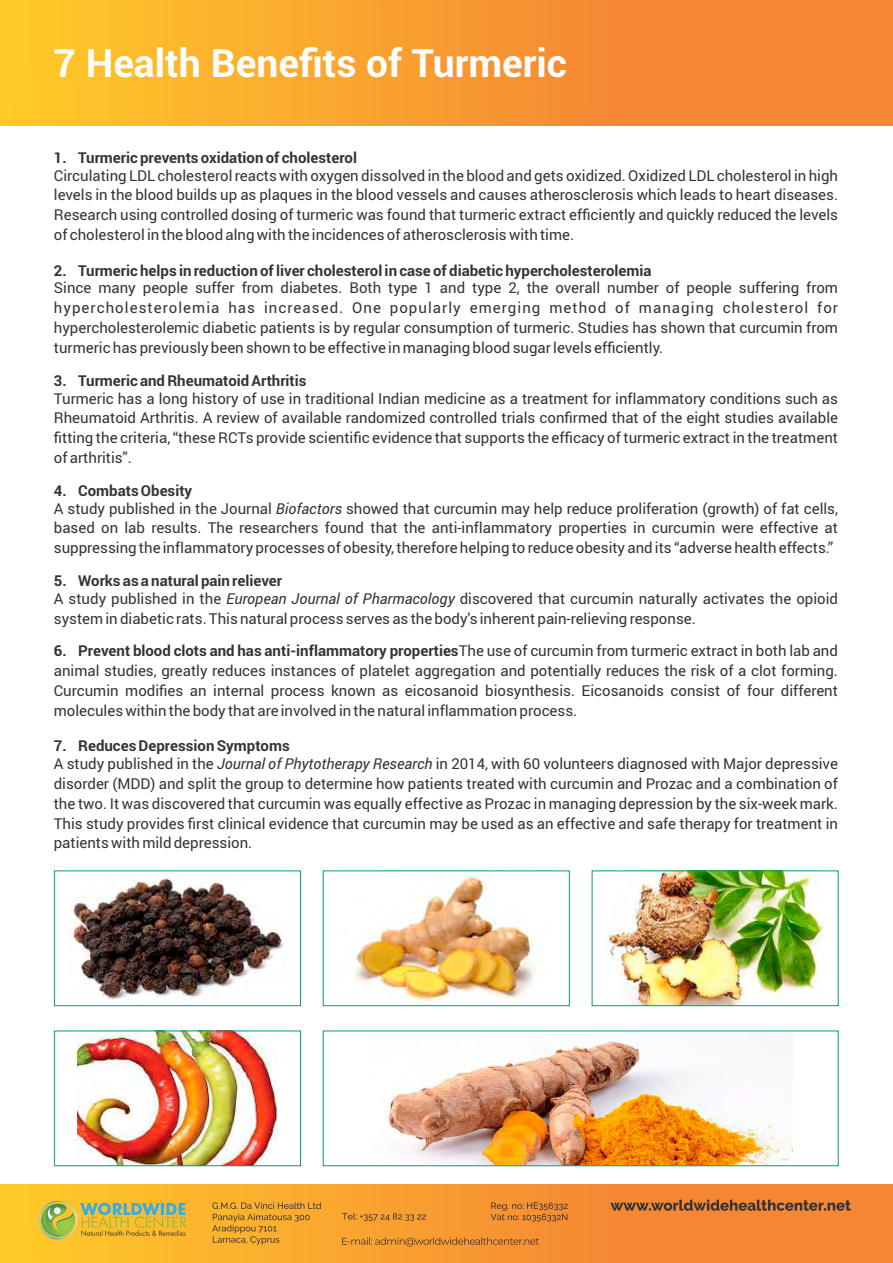
<style>
.page{position:relative;width:893px;height:1263px;background:#fff}
.page>*{position:absolute;margin:0;border:0;box-sizing:border-box;transform-origin:0 0}
.t1{font:700 39px "Roboto";color:#fdfdfd}
.t2{font:15px/19.8px "Roboto";color:#353435;text-align:justify}
.t3{font:700 15px "Roboto";color:#353435}
.s1{font-weight:700}
.s2{font-style:italic}
</style>
<div class="page">
<div style="left:0;top:1185px;width:893px;height:78px;background:linear-gradient(to right,#ffc62a,#f37736)"></div>
<div style="left:0;top:0;width:893px;height:125px;background:linear-gradient(to right,#ffc62a,#f37736)"></div>
<svg style="left:39px;top:1201px;width:147px;height:38px;background:#c4b74f"></svg>
<svg style="left:212px;top:1202px;width:109px;height:43px;background:#e19f2f"></svg>
<svg style="left:342px;top:1213px;width:84px;height:8px"></svg>
<svg style="left:491px;top:1202px;width:77px;height:19px"></svg>
<svg style="left:610px;top:1200px;width:241px;height:11px;background:#a06133"></svg>
<svg style="left:342px;top:1237px;width:197px;height:10px;background:#d58831"></svg>
<img style="left:69px;top:875px;width:215px;height:127px">
<div style="left:54px;top:870px;width:247px;height:136px;border:1px solid #009e76"></div>
<img style="left:355px;top:872px;width:185px;height:132px">
<div style="left:323px;top:870px;width:247px;height:136px;border:1px solid #009e76"></div>
<img style="left:605px;top:872px;width:219px;height:132px">
<div style="left:592px;top:870px;width:247px;height:136px;border:1px solid #009e76"></div>
<img style="left:77px;top:1032px;width:201px;height:132px">
<div style="left:54px;top:1030px;width:247px;height:136px;border:1px solid #009e76"></div>
<img style="left:322px;top:1030px;width:517px;height:136px">
<h1 class="t1" style="left:54px;top:37px;width:515px">7 Health Benefits of Turmeric</h1>
<p class="t3" style="left:54px;top:147px;width:305px">1. Turmeric prevents oxidation of cholesterol</p>
<p class="t2" style="left:54px;top:165px;width:786px">Circulating LDL cholesterol reacts with oxygen dissolved in the blood and gets oxidized. Oxidized LDL cholesterol in high levels in the blood builds up as plaques in the blood vessels and causes atherosclerosis which leads to heart diseases.<br>Research using controlled dosing of turmeric was found that turmeric extract efficiently and quickly reduced the levels of cholesterol in the blood alng with the incidences of atherosclerosis with time.</p>
<p class="t3" style="left:54px;top:260px;width:599px">2. Turmeric helps in reduction of liver cholesterol in case of diabetic hypercholesterolemia</p>
<p class="t2" style="left:54px;top:278px;width:786px">Since many people suffer from diabetes. Both type 1 and type 2, the overall number of people suffering from hypercholesterolemia has increased. One popularly emerging method of managing cholesterol for hypercholesterolemic diabetic patients is by regular consumption of turmeric. Studies has shown that curcumin from turmeric has previously been shown to be effective in managing blood sugar levels efficiently.</p>
<p class="t3" style="left:54px;top:370px;width:254px">3. Turmeric and Rheumatoid Arthritis</p>
<p class="t2" style="left:54px;top:388px;width:786px">Turmeric has a long history of use in traditional Indian medicine as a treatment for inflammatory conditions such as Rheumatoid Arthritis. A review of available randomized controlled trials confirmed that of the eight studies available fitting the criteria, “these RCTs provide scientific evidence that supports the efficacy of turmeric extract in the treatment of arthritis''.</p>
<p class="t2" style="left:54px;top:481px;width:786px;line-height:17.9px"><span class="s1">4. Combats Obesity<br></span>A study published in the Journal <span class="s2">Biofactors</span> showed that curcumin may help reduce proliferation (growth) of fat cells,</p>
<p class="t2" style="left:54px;top:518px;width:786px">based on lab results. The researchers found that the anti-inflammatory properties in curcumin were effective at suppressing the inflammatory processes of obesity, therefore helping to reduce obesity and its “adverse health effects.”</p>
<p class="t2" style="left:54px;top:571px;width:786px;line-height:17.9px"><span class="s1">5. Works as a natural pain reliever<br></span>A study published in the <span class="s2">European Journal of Pharmacology</span> discovered that curcumin naturally activates the opioid</p>
<p class="t2" style="left:54px;top:608px;width:643px">system in diabetic rats. This natural process serves as the body's inherent pain-relieving response.</p>
<p class="t2" style="left:54px;top:641px;width:786px"><span class="s1">6. Prevent blood clots and has anti-inflammatory properties</span>The use of curcumin from turmeric extract in both lab and animal studies, greatly reduces instances of platelet aggregation and potentially reduces the risk of a clot forming.<br>Curcumin modifies an internal process known as eicosanoid biosynthesis. Eicosanoids consist of four different molecules within the body that are involved in the natural inflammation process.</p>
<p class="t2" style="left:54px;top:737px;width:786px;line-height:17.9px"><span class="s1">7. Reduces Depression Symptoms<br></span>A study published in the <span class="s2">Journal of Phytotherapy Research</span> in 2014, with 60 volunteers diagnosed with Major depressive</p>
<p class="t2" style="left:54px;top:773px;width:786px">disorder (MDD) and split the group to determine how patients treated with curcumin and Prozac and a combination of the two. It was discovered that curcumin was equally effective as Prozac in managing depression by the six-week mark.<br>This study provides first clinical evidence that curcumin may be used as an effective and safe therapy for treatment in patients with mild depression.</p>
</div>
